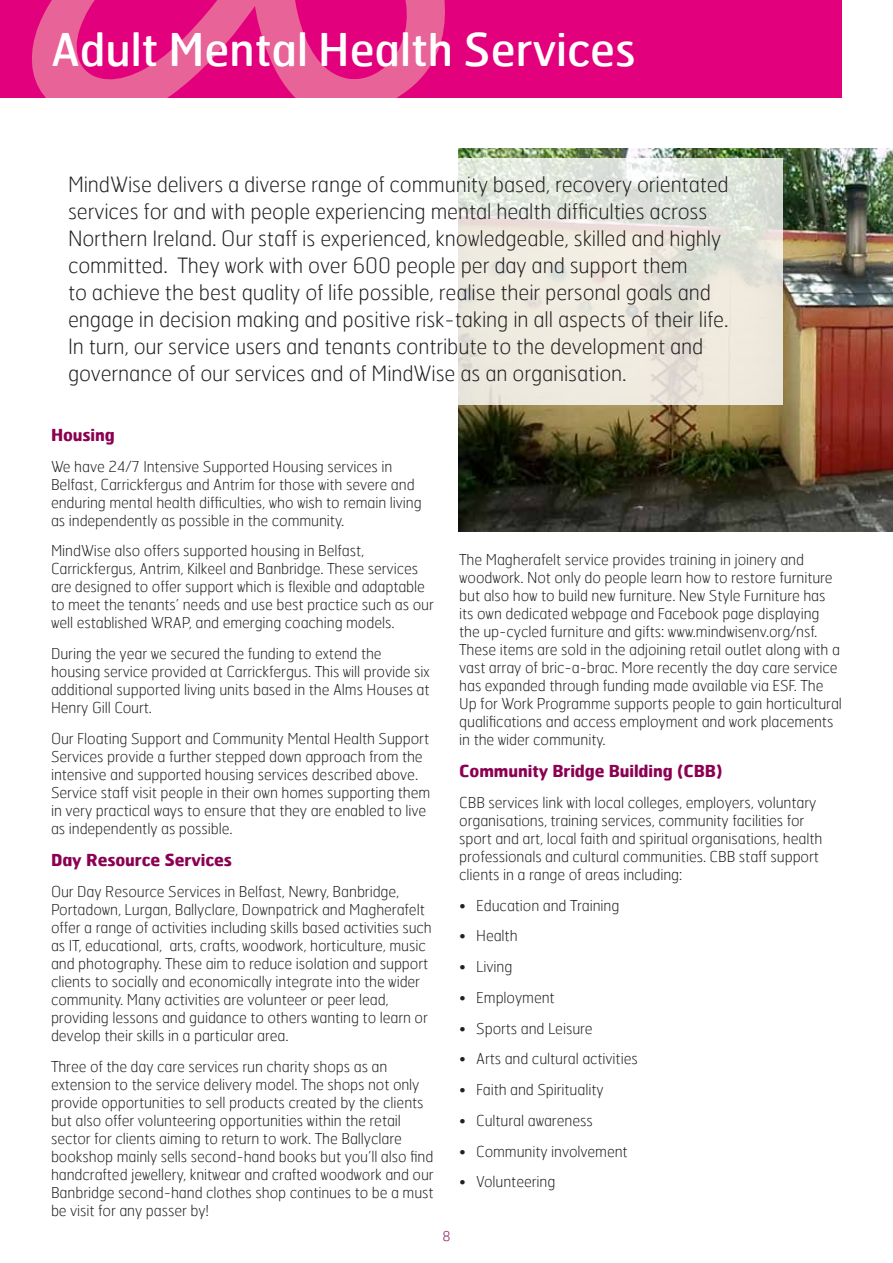
<style>
.page{position:relative;width:893px;height:1263px;background:#fff}
.page>*{position:absolute;margin:0;border:0;box-sizing:border-box;transform-origin:0 0}
.t1{font:45px "Hermes";color:#fff}
.t2{font:100 21px/27px "Hermes";letter-spacing:-.005em;color:#231f20}
.t3{font:700 16.5px "Hermes";letter-spacing:-.005em;color:#8c0052}
.t4{font:100 15px/18px "Hermes";letter-spacing:-.005em;color:#231f20}
.t5{font:100 13.5px "Hermes";color:#8c0052}
</style>
<div class="page">
<div style="left:0;top:0;width:842px;height:98px;background:#e2007c"></div>
<svg style="left:31px;top:0;width:414px;height:98px"></svg>
<img style="left:459px;top:149px;width:434px;height:382px">
<svg style="left:458px;top:158px;width:324px;height:247px;background:#e8e6dc"></svg>
<h1 class="t1" style="left:51px;top:21px;width:586px">Adult Mental Health Services</h1>
<p class="t2" style="left:68px;top:170px;width:662px">MindWise delivers a diverse range of community based, recovery orientated services for and with people experiencing mental health difficulties across Northern Ireland. Our staff is experienced, knowledgeable, skilled and highly committed. They work with over 600 people per day and support them<br>to achieve the best quality of life possible, realise their personal goals and engage in decision making and positive risk-taking in all aspects of their life.<br>In turn, our service users and tenants contribute to the development and governance of our services and of MindWise as an organisation.</p>
<p class="t3" style="left:51px;top:424px;width:65px">Housing</p>
<p class="t4" style="left:51px;top:457px;width:372px">We have 24/7 Intensive Supported Housing services in Belfast, Carrickfergus and Antrim for those with severe and enduring mental health difficulties, who wish to remain living as independently as possible in the community.</p>
<p class="t4" style="left:51px;top:541px;width:384px">MindWise also offers supported housing in Belfast, Carrickfergus, Antrim, Kilkeel and Banbridge. These services are designed to offer support which is flexible and adaptable to meet the tenants’ needs and use best practice such as our well established WRAP, and emerging coaching models.</p>
<p class="t4" style="left:51px;top:644px;width:380px">During the year we secured the funding to extend the housing service provided at Carrickfergus. This will provide six additional supported living units based in the Alms Houses at Henry Gill Court.</p>
<p class="t4" style="left:51px;top:729px;width:381px">Our Floating Support and Community Mental Health Support Services provide a further stepped down approach from the intensive and supported housing services described above.<br>Service staff visit people in their own homes supporting them in very practical ways to ensure that they are enabled to live as independently as possible.</p>
<p class="t3" style="left:51px;top:849px;width:183px">Day Resource Services</p>
<p class="t4" style="left:51px;top:882px;width:382px">Our Day Resource Services in Belfast, Newry, Banbridge, Portadown, Lurgan, Ballyclare, Downpatrick and Magherafelt offer a range of activities including skills based activities such as IT, educational, arts, crafts, woodwork, horticulture, music and photography. These aim to reduce isolation and support clients to socially and economically integrate into the wider community. Many activities are volunteer or peer lead, providing lessons and guidance to others wanting to learn or develop their skills in a particular area.</p>
<p class="t4" style="left:51px;top:1057px;width:384px">Three of the day care services run charity shops as an extension to the service delivery model. The shops not only provide opportunities to sell products created by the clients but also offer volunteering opportunities within the retail sector for clients aiming to return to work. The Ballyclare bookshop mainly sells second-hand books but you’ll also find handcrafted jewellery, knitwear and crafted woodwork and our Banbridge second-hand clothes shop continues to be a must be visit for any passer by!</p>
<p class="t4" style="left:459px;top:550px;width:384px">The Magherafelt service provides training in joinery and woodwork. Not only do people learn how to restore furniture but also how to build new furniture. New Style Furniture has its own dedicated webpage and Facebook page displaying the up-cycled furniture and gifts: www.mindwisenv.org/nsf.<br>These items are sold in the adjoining retail outlet along with a vast array of bric-a-brac. More recently the day care service has expanded through funding made available via ESF. The Up for Work Programme supports people to gain horticultural qualifications and access employment and work placements in the wider community.</p>
<p class="t3" style="left:459px;top:760px;width:265px">Community Bridge Building (CBB)</p>
<p class="t4" style="left:459px;top:793px;width:365px">CBB services link with local colleges, employers, voluntary organisations, training services, community facilities for sport and art, local faith and spiritual organisations, health professionals and cultural communities. CBB staff support clients in a range of areas including:</p>
<p class="t4" style="left:459px;top:896px;width:162px">• Education and Training</p>
<p class="t4" style="left:459px;top:926px;width:60px">• Health</p>
<p class="t4" style="left:459px;top:957px;width:55px">• Living</p>
<p class="t4" style="left:459px;top:988px;width:97px">• Employment</p>
<p class="t4" style="left:459px;top:1019px;width:135px">• Sports and Leisure</p>
<p class="t4" style="left:459px;top:1049px;width:180px">• Arts and cultural activities</p>
<p class="t4" style="left:459px;top:1080px;width:146px">• Faith and Spirituality</p>
<p class="t4" style="left:459px;top:1111px;width:135px">• Cultural awareness</p>
<p class="t4" style="left:459px;top:1142px;width:170px">• Community involvement</p>
<p class="t4" style="left:459px;top:1172px;width:98px">• Volunteering</p>
<p class="t5" style="left:442px;top:1227px;width:10px">8</p>
</div>
